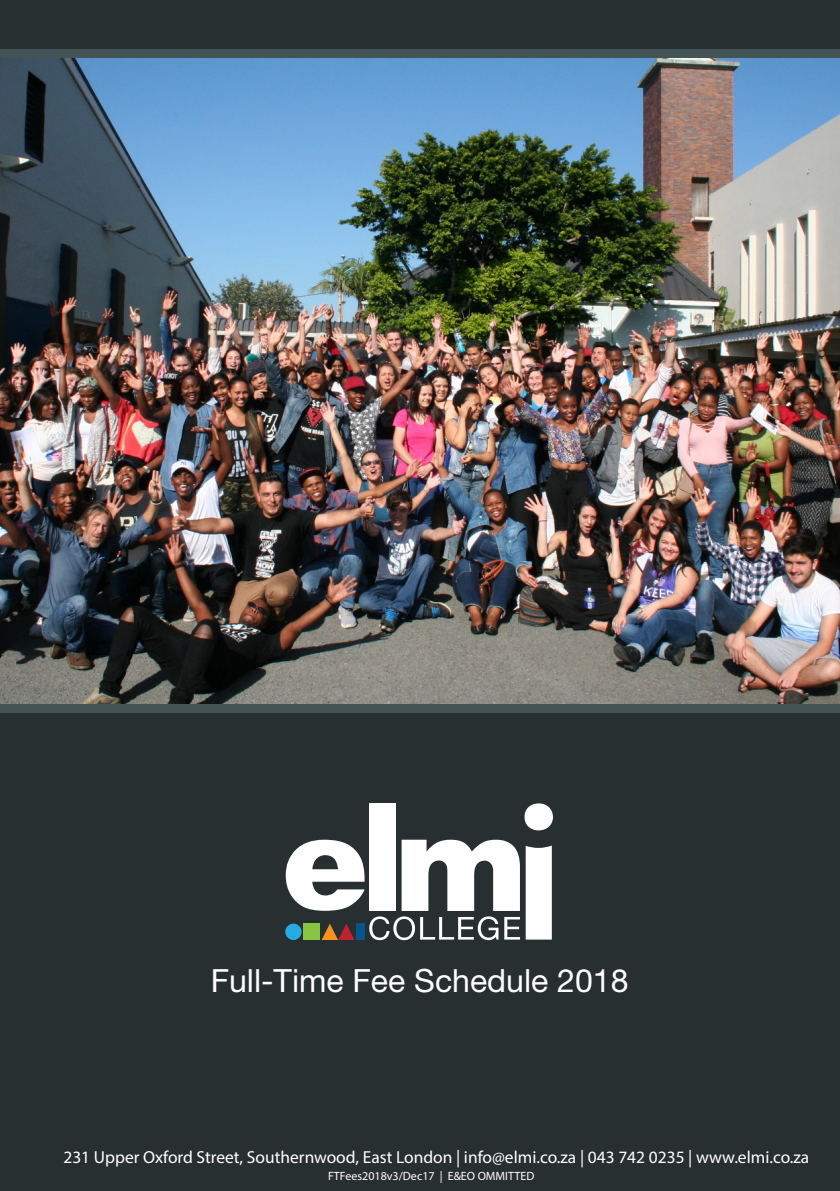
<style>
.page{position:relative;width:840px;height:1191px;background:#fff}
.page>*{position:absolute;margin:0;border:0;box-sizing:border-box;transform-origin:0 0}
.t1{font:32px "Helvetica Neue";color:#fff}
.t2{font:17.4px "Myriad Pro";color:#fff}
.t3{font:12px "Myriad Pro";color:#fff}
</style>
<div class="page">
<div style="left:0;top:703px;width:839px;height:448px;background:#445355"></div>
<img style="left:0;top:58px;width:839px;height:645px">
<div style="left:0;top:713px;width:839px;height:478px;background:#282f31"></div>
<div style="left:369px;top:803px;width:26px;height:108px;background:#fff"></div>
<div style="left:524px;top:803px;width:28px;height:27px;background:#fff;border-radius:50%"></div>
<div style="left:525px;top:846px;width:26px;height:93px;background:#fff"></div>
<svg style="left:285px;top:839px;width:234px;height:101px"></svg>
<div style="left:0;top:0;width:839px;height:58px;background:#445355"></div>
<div style="left:0;top:0;width:839px;height:49px;background:#282f31"></div>
<h1 class="t1" style="left:210px;top:962px;width:419px">Full-Time Fee Schedule 2018</h1>
<p class="t2" style="left:63px;top:1146px;width:747px">231 Upper Oxford Street, Southernwood, East London | info@elmi.co.za | 043 742 0235 | www.elmi.co.za</p>
<p class="t3" style="left:328px;top:1168px;width:208px">FTFees2018v3/Dec17 | E&amp;EO OMMITTED</p>
</div>
